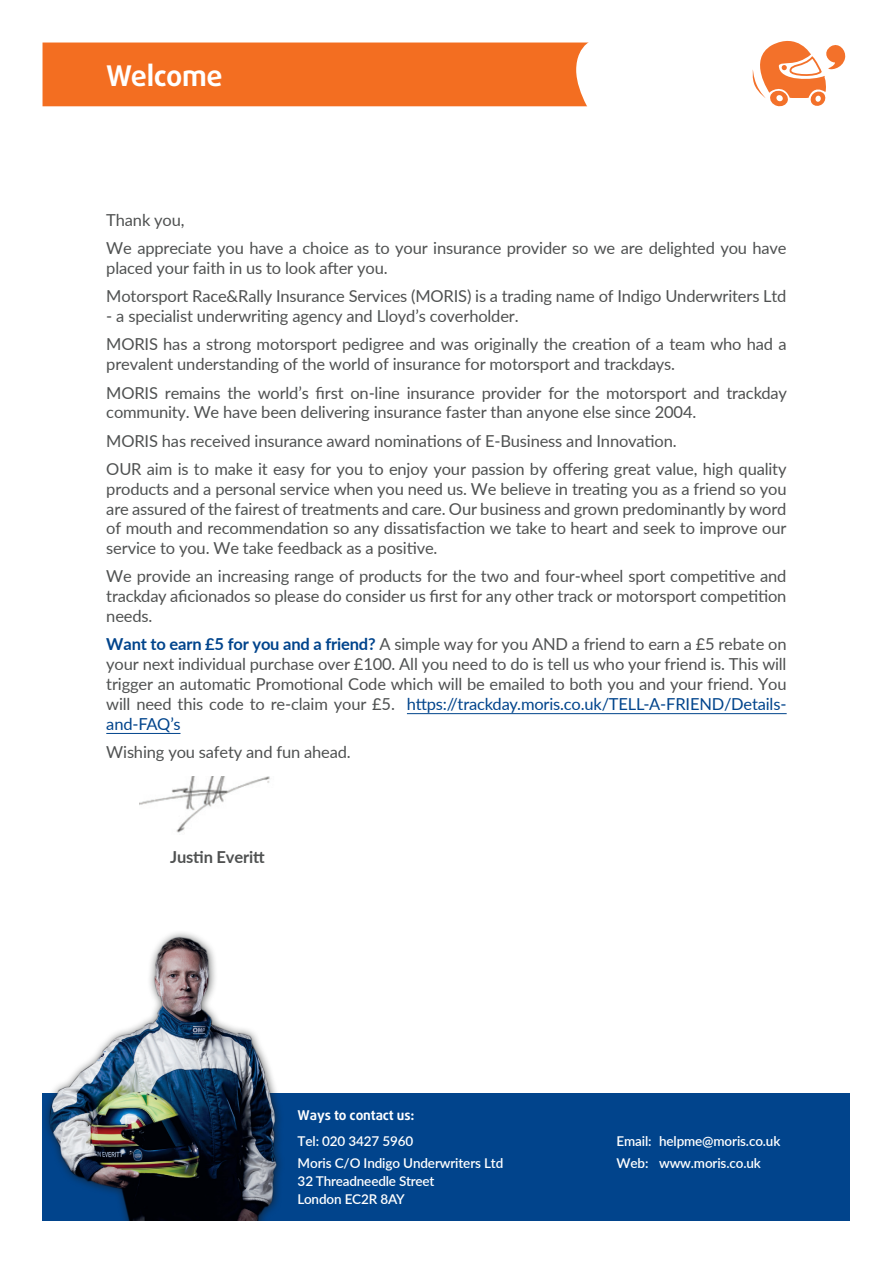
<style>
.page{position:relative;width:893px;height:1263px;background:#fff}
.page>*{position:absolute;margin:0;border:0;box-sizing:border-box;transform-origin:0 0}
.t1{font:700 28.5px "Daxline Pro";letter-spacing:-.01em;color:#fff}
.t2{font:16.5px/19.8px "Lato";letter-spacing:-.01em;color:#4f5151}
.t3{font:700 16.5px "Lato";letter-spacing:-.01em;color:#4f5151}
.t4{font:600 13.5px/18px "Lato";letter-spacing:-.01em;color:#fff}
.t5{font:700 13.5px "Daxline Pro";letter-spacing:-.01em;color:#fff}
.s1{font-weight:700;color:#01448c}
.s2{color:#01448c}
</style>
<div class="page">
<div style="left:43px;top:1093px;width:807px;height:127px;background:#01448c"></div>
<hr style="left:407px;top:713px;width:380px;height:1px;background:#01448c">
<hr style="left:106px;top:733px;width:74px;height:1px;background:#01448c">
<img style="left:42px;top:932px;width:239px;height:288px">
<img style="left:140px;top:776px;width:130px;height:57px">
<svg style="left:753px;top:41px;width:92px;height:65px"></svg>
<div style="left:43px;top:42px;width:546px;height:65px;background:#f36e21"></div>
<h1 class="t1" style="left:106px;top:58px;width:118px">Welcome</h1>
<p class="t2" style="left:106px;top:205px;width:682px;line-height:28.3px">Thank you,<br>We appreciate you have a choice as to your insurance provider so we are delighted you have</p>
<p class="t2" style="left:106px;top:253px;width:682px;line-height:28.3px">placed your faith in us to look after you.<br>Motorsport Race&amp;Rally Insurance Services (MORIS) is a trading name of Indigo Underwriters Ltd</p>
<p class="t2" style="left:106px;top:301px;width:682px;line-height:28.3px">- a specialist underwriting agency and Lloyd’s coverholder.<br>MORIS has a strong motorsport pedigree and was originally the creation of a team who had a</p>
<p class="t2" style="left:106px;top:349px;width:682px;line-height:28.3px">prevalent understanding of the world of insurance for motorsport and trackdays.<br>MORIS remains the world’s first on-line insurance provider for the motorsport and trackday</p>
<p class="t2" style="left:106px;top:397px;width:682px;line-height:28.3px">community. We have been delivering insurance faster than anyone else since 2004.<br>MORIS has received insurance award nominations of E-Business and Innovation.<br>OUR aim is to make it easy for you to enjoy your passion by offering great value, high quality</p>
<p class="t2" style="left:106px;top:478px;width:682px;text-align:justify">products and a personal service when you need us. We believe in treating you as a friend so you are assured of the fairest of treatments and care. Our business and grown predominantly by word of mouth and recommendation so any dissatisfaction we take to heart and seek to improve our service to you. We take feedback as a positive.</p>
<p class="t2" style="left:106px;top:566px;width:682px;text-align:justify">We provide an increasing range of products for the two and four-wheel sport competitive and trackday aficionados so please do consider us first for any other track or motorsport competition needs.</p>
<p class="t2" style="left:106px;top:634px;width:682px;text-align:justify"><span class="s1">Want to earn £5 for you and a friend?</span> A simple way for you AND a friend to earn a £5 rebate on your next individual purchase over £100. All you need to do is tell us who your friend is. This will trigger an automatic Promotional Code which will be emailed to both you and your friend. You will need this code to re-claim your £5. <span class="s2">https://trackday.moris.co.uk/TELL-A-FRIEND/Details&shy;and-FAQ’s</span></p>
<p class="t2" style="left:106px;top:741px;width:246px">Wishing you safety and fun ahead.</p>
<p class="t3" style="left:170px;top:844px;width:96px">Justin Everitt</p>
<p class="t5" style="left:298px;top:1106px;width:118px">Ways to contact us:</p>
<p class="t4" style="left:298px;top:1131px;width:117px">Tel: 020 3427 5960</p>
<p class="t4" style="left:617px;top:1131px;width:165px">Email: helpme@moris.co.uk</p>
<p class="t4" style="left:298px;top:1154px;width:207px">Moris C/O Indigo Underwriters Ltd</p>
<p class="t4" style="left:617px;top:1154px;width:146px">Web: www.moris.co.uk</p>
<p class="t4" style="left:298px;top:1172px;width:138px">32 Threadneedle Street<br>London EC2R 8AY</p>
</div>
